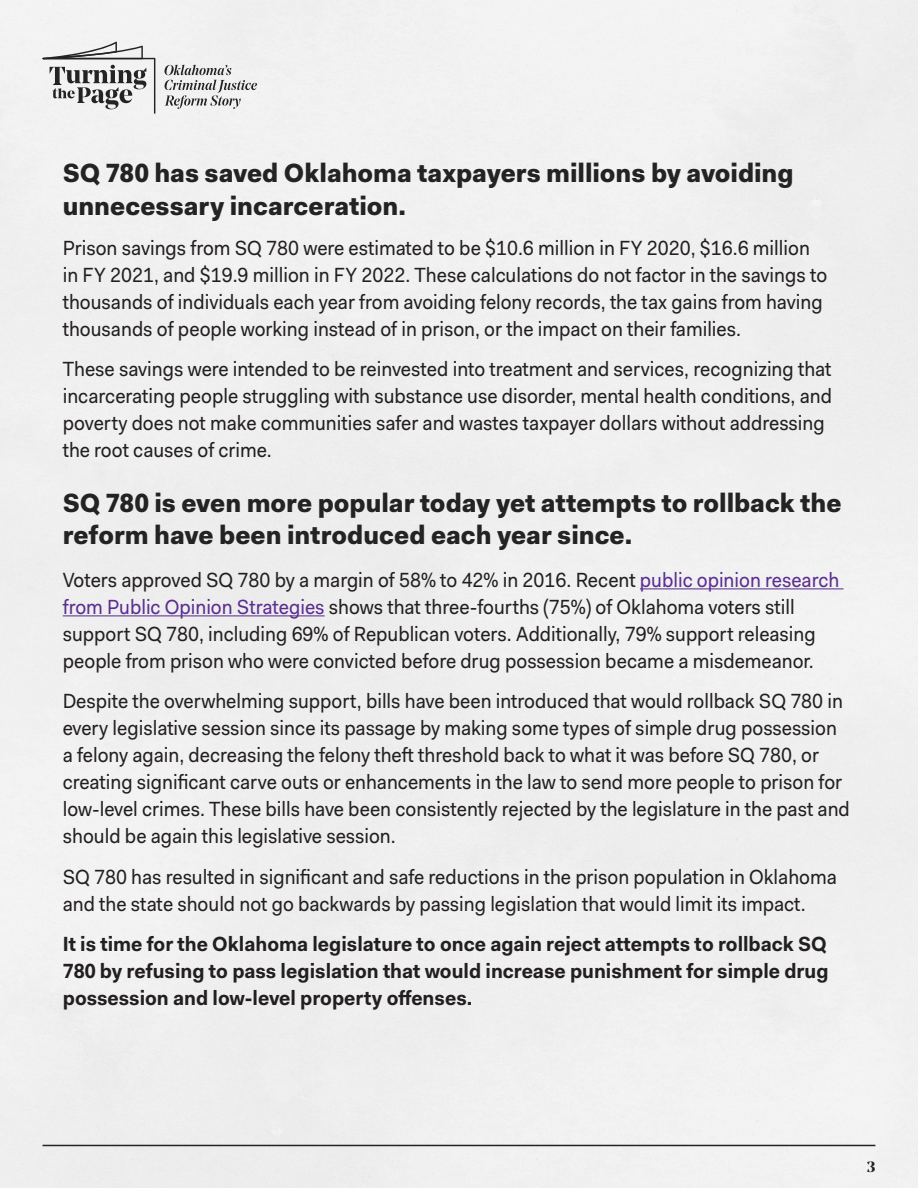
<style>
.page{position:relative;width:918px;height:1188px;background:#fff}
.page>*{position:absolute;margin:0;border:0;box-sizing:border-box;transform-origin:0 0}
.Paragraph_-_14_pt{font:900 26.4px/32.4px "Fakt";color:#232323;scale:.94 1}
.Paragraph_-_14_pt-2{font:20.55px/27px "Fakt";color:#231f20;scale:.94 1}
.Paragraph_-_14_pt-3{font:700 20.55px/27px "Fakt";color:#231f20;text-align:justify;scale:.94 1}
.t1{font:700 15px "Noe Display";color:#232323}
.s1{color:#5b2e91}
</style>
<div class="page">
<svg style="left:165px;top:65px;width:92px;height:44px"></svg>
<svg style="left:42px;top:42px;width:113px;height:72px"></svg>
<hr style="left:43px;top:1145px;width:832px;height:1px;background:#232323">
<hr style="left:640px;top:588px;width:204px;height:1px;background:#5b2e91">
<hr style="left:63px;top:615px;width:262px;height:1px;background:#5b2e91">
<p class="Paragraph_-_14_pt" style="left:63px;top:157px;width:779px">SQ 780 has saved Oklahoma taxpayers millions by avoiding unnecessary incarceration.</p>
<p class="Paragraph_-_14_pt-2" style="left:63px;top:234px;width:815px">Prison savings from SQ 780 were estimated to be $10.6 million in FY 2020, $16.6 million in FY 2021, and $19.9 million in FY 2022. These calculations do not factor in the savings to thousands of individuals each year from avoiding felony records, the tax gains from having thousands of people working instead of in prison, or the impact on their families.</p>
<p class="Paragraph_-_14_pt-2" style="left:63px;top:355px;width:820px">These savings were intended to be reinvested into treatment and services, recognizing that incarcerating people struggling with substance use disorder, mental health conditions, and poverty does not make communities safer and wastes taxpayer dollars without addressing the root causes of crime.</p>
<p class="Paragraph_-_14_pt" style="left:63px;top:486px;width:830px">SQ 780 is even more popular today yet attempts to rollback the reform have been introduced each year since.</p>
<p class="Paragraph_-_14_pt-2" style="left:63px;top:566px;width:828px">Voters approved SQ 780 by a margin of 58% to 42% in 2016. Recent <span class="s1">public opinion research from Public Opinion Strategies</span> shows that three-fourths (75%) of Oklahoma voters still support SQ 780, including 69% of Republican voters. Additionally, 79% support releasing people from prison who were convicted before drug possession became a misdemeanor.</p>
<p class="Paragraph_-_14_pt-2" style="left:63px;top:688px;width:839px">Despite the overwhelming support, bills have been introduced that would rollback SQ 780 in every legislative session since its passage by making some types of simple drug possession a felony again, decreasing the felony theft threshold back to what it was before SQ 780, or creating significant carve outs or enhancements in the law to send more people to prison for low-level crimes. These bills have been consistently rejected by the legislature in the past and should be again this legislative session.</p>
<p class="Paragraph_-_14_pt-2" style="left:63px;top:863px;width:825px">SQ 780 has resulted in significant and safe reductions in the prison population in Oklahoma and the state should not go backwards by passing legislation that would limit its impact.</p>
<p class="Paragraph_-_14_pt-3" style="left:63px;top:931px;width:816px">It is time for the Oklahoma legislature to once again reject attempts to rollback SQ 780 by refusing to pass legislation that would increase punishment for simple drug possession and low-level property offenses.</p>
<p class="t1" style="left:867px;top:1157px;width:10px">3</p>
</div>
